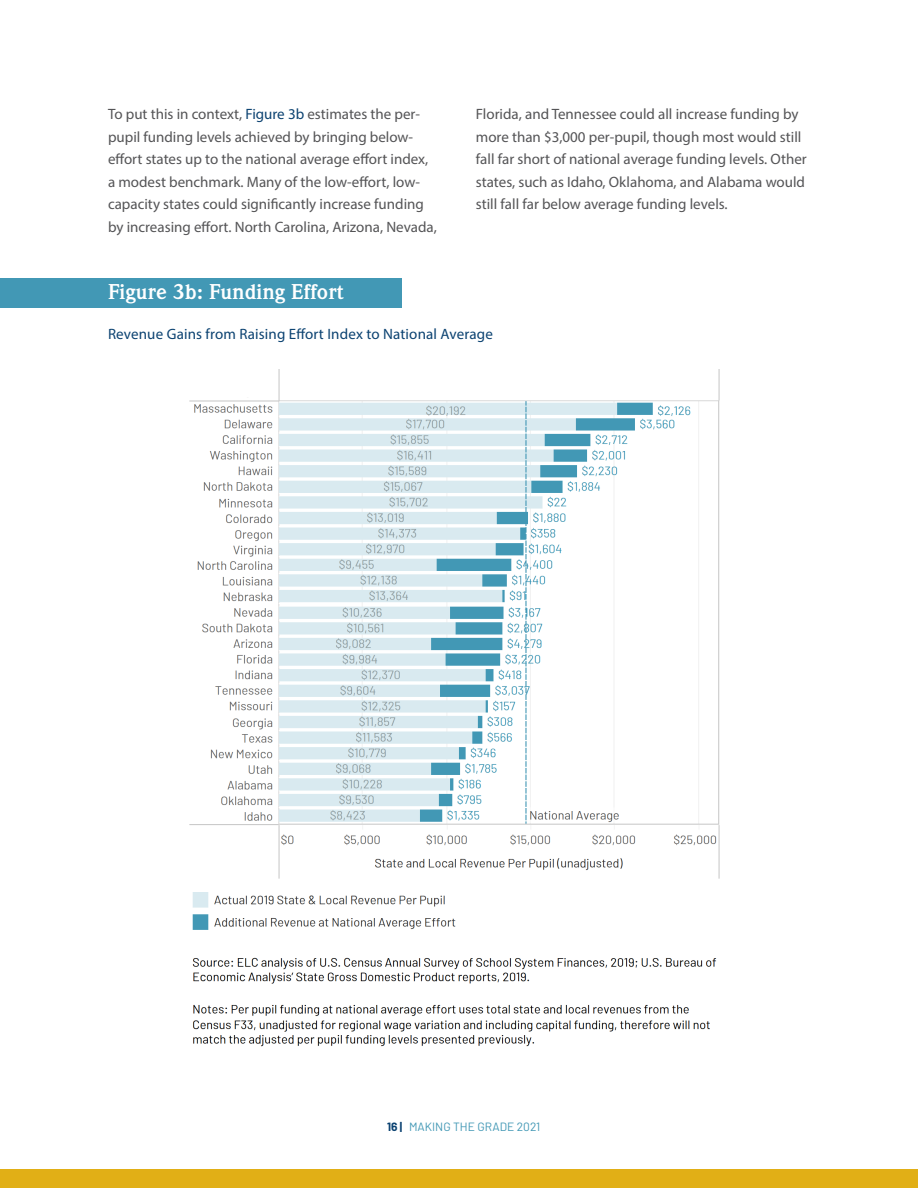
<style>
.page{position:relative;width:918px;height:1188px;background:#fff}
.page>*{position:absolute;margin:0;border:0;box-sizing:border-box;transform-origin:0 0}
.Figure_Title{font:700 21px "Weidemann Std";letter-spacing:.01em;color:#fff}
.Body_copy{font:15px/22.5px "Myriad Pro";color:#545456}
.Figure_Subtitle{font:15px "Myriad Pro";letter-spacing:.01em;color:#0b4271}
.t1{font:12px "Barlow";color:#4298b5}
.s1{color:#0b4271}
.s2{font-weight:700;color:#0b4271}
</style>
<div class="page">
<div style="left:0;top:1169px;width:918px;height:19px;background:#e1af16"></div>
<img style="left:189px;top:370px;width:531px;height:677px">
<div style="left:0;top:279px;width:402px;height:29px;background:#4298b5"></div>
<p class="Body_copy" style="left:108px;top:103px;width:330px">To put this in context, <span class="s1">Figure 3b</span> estimates the per&shy;pupil funding levels achieved by bringing below&shy;effort states up to the national average effort index, a modest benchmark. Many of the low-effort, low&shy;capacity states could significantly increase funding by increasing effort. North Carolina, Arizona, Nevada,</p>
<p class="Body_copy" style="left:476px;top:103px;width:332px">Florida, and Tennessee could all increase funding by more than $3,000 per-pupil, though most would still fall far short of national average funding levels. Other states, such as Idaho, Oklahoma, and Alabama would still fall far below average funding levels.</p>
<p class="Figure_Title" style="left:108px;top:280px;width:237px">Figure 3b: Funding Effort</p>
<p class="Figure_Subtitle" style="left:108px;top:325px;width:386px">Revenue Gains from Raising Effort Index to National Average</p>
<p class="t1" style="left:387px;top:1119px;width:155px"><span class="s2">16 |</span> MAKING THE GRADE 2021</p>
</div>
